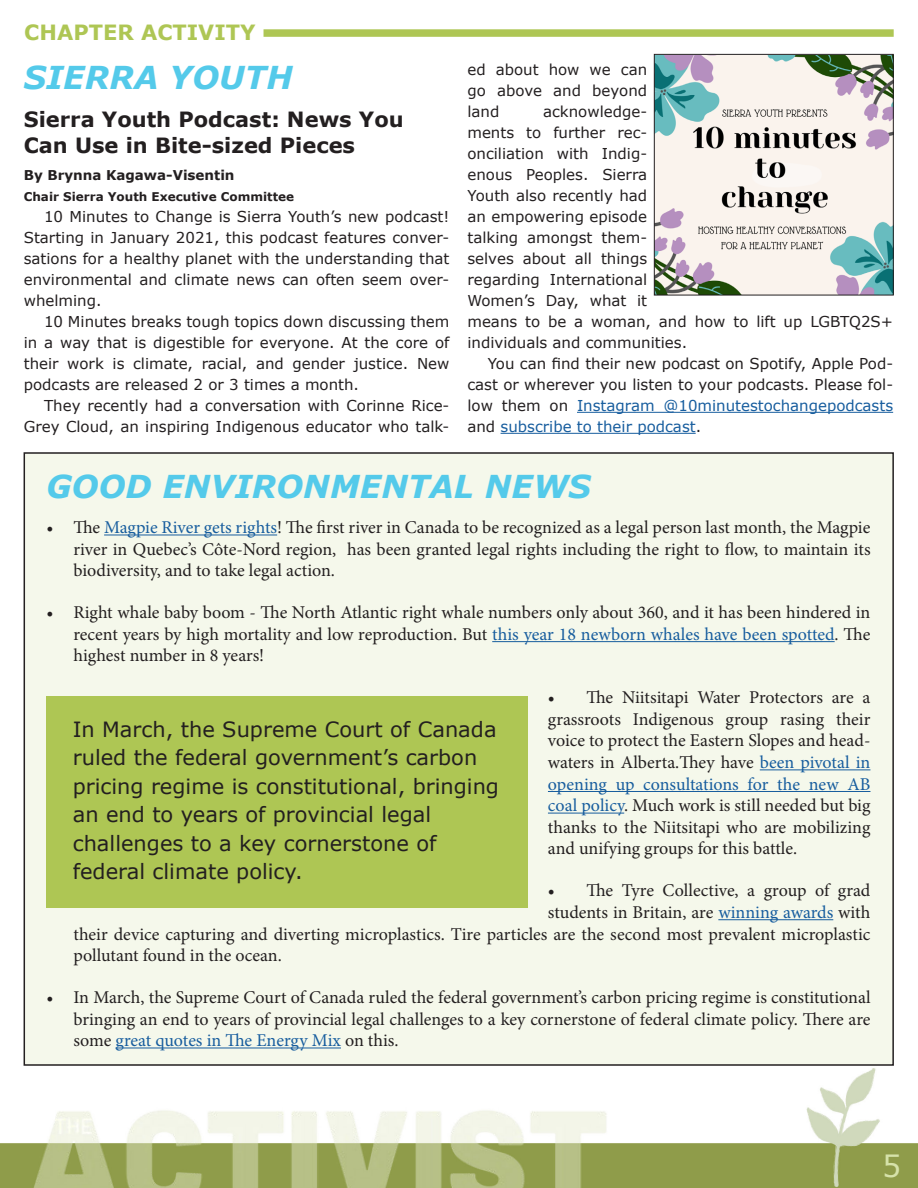
<style>
.page{position:relative;width:918px;height:1188px;background:#fff}
.page>*{position:absolute;margin:0;border:0;box-sizing:border-box;transform-origin:0 0}
.CHAPTER_HED{font:italic 700 31.5px "Verdana";color:#54caea}
.t1{font:30px "Verdana";color:#d6e2aa}
.CO{font:21px/28.5px "Verdana";color:#231f20}
.CHAPTER_STORY_TITLE{font:700 21px/25.2px "Verdana";color:#231f20}
.t2{font:700 21px "Verdana";color:#aec654}
.t3{font:18px/21.6px "Minion Pro";color:#231f20;text-align:justify}
.body_text{font:15px/21px "Verdana";color:#231f20;text-align:justify}
.sig{font:700 13.5px "Verdana";color:#231f20}
.sig-2{font:700 12px "Verdana";color:#231f20}
.s1{color:#175d9e}
</style>
<div class="page">
<img style="left:0;top:1061px;width:918px;height:127px">
<hr style="left:577px;top:412px;width:316px;height:1px;background:#175d9e">
<hr style="left:501px;top:433px;width:195px;height:1px;background:#175d9e">
<img style="left:656px;top:56px;width:236px;height:237px">
<div style="left:654px;top:54px;width:240px;height:241px;border:1px solid #231f20"></div>
<div style="left:264px;top:29px;width:630px;height:8px;background:#aec654"></div>
<div style="left:24px;top:453px;width:869px;height:612px;background:#f5f8eb"></div>
<hr style="left:104px;top:535px;width:173px;height:1px;background:#175d9e">
<hr style="left:492px;top:641px;width:343px;height:1px;background:#175d9e">
<hr style="left:760px;top:769px;width:110px;height:1px;background:#175d9e">
<hr style="left:548px;top:791px;width:322px;height:1px;background:#175d9e">
<hr style="left:548px;top:813px;width:76px;height:1px;background:#175d9e">
<hr style="left:718px;top:919px;width:115px;height:1px;background:#175d9e">
<hr style="left:116px;top:1048px;width:225px;height:1px;background:#175d9e">
<div style="left:46px;top:696px;width:482px;height:212px;background:#aec654"></div>
<p class="t2" style="left:24px;top:19px;width:233px">CHAPTER ACTIVITY</p>
<p class="CHAPTER_HED" style="left:24px;top:57px;width:270px">SIERRA YOUTH</p>
<p class="CHAPTER_STORY_TITLE" style="left:24px;top:107px;width:381px">Sierra Youth Podcast: News You<br>Can Use in Bite-sized Pieces</p>
<p class="sig" style="left:24px;top:166px;width:212px">By Brynna Kagawa-Visentin</p>
<p class="sig-2" style="left:24px;top:189px;width:272px">Chair Sierra Youth Executive Committee</p>
<p class="body_text" style="left:24px;top:206px;width:427px;text-indent:20px">10 Minutes to Change is Sierra Youth’s new podcast!<br>Starting in January 2021, this podcast features conver&shy;sations for a healthy planet with the understanding that environmental and climate news can often seem over&shy;whelming.</p>
<p class="body_text" style="left:24px;top:311px;width:427px;text-indent:20px">10 Minutes breaks tough topics down discussing them in a way that is digestible for everyone. At the core of their work is climate, racial, and gender justice. New podcasts are released 2 or 3 times a month.</p>
<p class="body_text" style="left:24px;top:395px;width:427px;text-align:right">They recently had a conversation with Corinne Rice-<br>Grey Cloud, an inspiring Indigenous educator who talk-</p>
<p class="body_text" style="left:467px;top:59px;width:181px">ed about how we can go above and beyond land</p>
<p class="body_text" style="left:467px;top:101px;width:427px;text-align:left;text-indent:76px">acknowledge-<br>ments to further rec-<br>onciliation with Indig-<br>enous Peoples. Sierra<br>Youth also recently had<br>an empowering episode<br>talking amongst them-<br>selves about all things<br>regarding International<br>Women’s Day, what it<br>means to be a woman, and how to lift up LGBTQ2S+ individuals and communities.</p>
<p class="body_text" style="left:467px;top:353px;width:427px;text-indent:20px">You can find their new podcast on Spotify, Apple Pod&shy;cast or wherever you listen to your podcasts. Please fol&shy;low them on <span class="s1">Instagram @10minutestochangepodcasts </span>and <span class="s1">subscribe to their podcast</span>.</p>
<p class="CHAPTER_HED" style="left:46px;top:467px;width:546px">GOOD ENVIRONMENTAL NEWS</p>
<p class="t3" style="left:73px;top:517px;width:799px;text-indent:-27px">• The <span class="s1">Magpie River gets rights</span>! The first river in Canada to be recognized as a legal person last month, the Magpie river in Quebec’s Côte-Nord region, has been granted legal rights including the right to flow, to maintain its biodiversity, and to take legal action.</p>
<p class="t3" style="left:73px;top:602px;width:799px;text-indent:-27px">• Right whale baby boom - The North Atlantic right whale numbers only about 360, and it has been hindered in recent years by high mortality and low reproduction. But <span class="s1">this year 18 newborn whales have been spotted</span>. The highest number in 8 years!</p>
<p class="t3" style="left:548px;top:687px;width:324px">• The Niitsitapi Water Protectors are a grassroots Indigenous group rasing their voice to protect the Eastern Slopes and head&shy;waters in Alberta.They have <span class="s1">been pivotal in opening up consultations for the new AB coal policy</span>. Much work is still needed but big thanks to the Niitsitapi who are mobilizing and unifying groups for this battle.</p>
<p class="t3" style="left:548px;top:880px;width:324px">• The Tyre Collective, a group of grad</p>
<p class="t3" style="left:548px;top:901px;width:324px">students in Britain, are <span class="s1">winning awards</span> with</p>
<p class="t3" style="left:73px;top:923px;width:799px">their device capturing and diverting microplastics. Tire particles are the second most prevalent microplastic</p>
<p class="t3" style="left:73px;top:945px;width:210px">pollutant found in the ocean.</p>
<p class="t3" style="left:73px;top:987px;width:799px;text-indent:-27px">• In March, the Supreme Court of Canada ruled the federal government’s carbon pricing regime is constitutional bringing an end to years of provincial legal challenges to a key cornerstone of federal climate policy. There are some <span class="s1">great quotes in The Energy Mix</span> on this.</p>
<p class="CO" style="left:73px;top:714px;width:428px">In March, the Supreme Court of Canada ruled the federal government’s carbon pricing regime is constitutional, bringing an end to years of provincial legal challenges to a key cornerstone of federal climate policy.</p>
<p class="t1" style="left:882px;top:1147px;width:21px">5</p>
</div>
